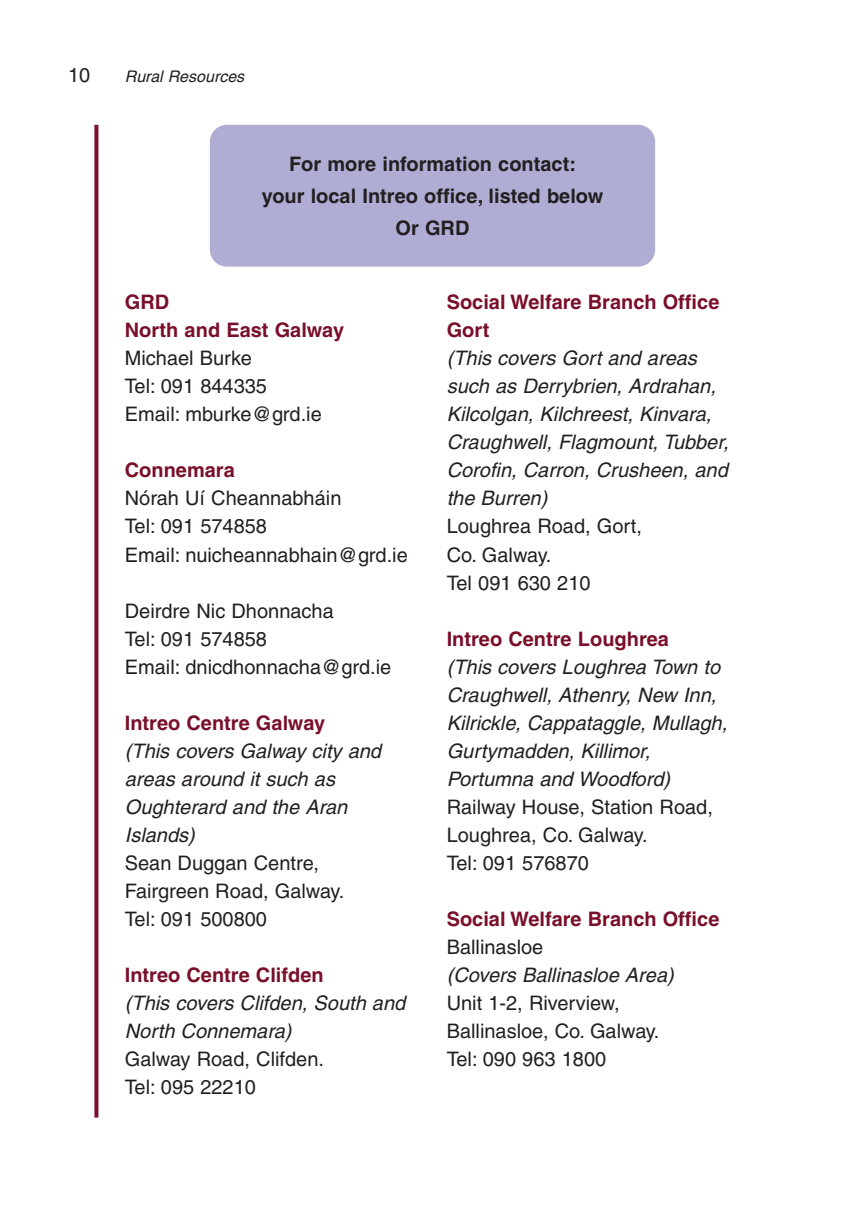
<style>
.page{position:relative;width:865px;height:1214px;background:#fff}
.page>*{position:absolute;margin:0;border:0;box-sizing:border-box;transform-origin:0 0}
.t1{font:italic 20px/28px "Helvetica";color:#231f20}
.t2{font:20px/28px "Helvetica";color:#231f20}
.t3{font:700 20px/32px "Helvetica";color:#231f20;text-align:center}
.t4{font:italic 16px "Helvetica";color:#231f20}
.s1{font-weight:700;color:#7a0f2a}
.s2{font-weight:700;font-style:normal;color:#7a0f2a}
.s3{font-style:normal}
.s4{font-style:italic}
</style>
<div class="page">
<svg style="left:94px;top:125px;width:4px;height:992px;background:#882840"></svg>
<div style="left:210px;top:125px;width:445px;height:141px;background:#b0add5;border-radius:17px"></div>
<p class="t2" style="left:68px;top:61px;width:24px">10</p>
<p class="t4" style="left:125px;top:67px;width:121px">Rural Resources</p>
<p class="t3" style="left:262px;top:148px;width:343px">For more information contact:<br>your local Intreo office, listed below<br>Or GRD</p>
<p class="t2" style="left:125px;top:288px;width:221px"><span class="s1">GRD<br>North and East Galway<br></span>Michael Burke<br>Tel: 091 844335<br>Email: mburke@grd.ie</p>
<p class="t2" style="left:125px;top:456px;width:284px"><span class="s1">Connemara<br></span>Nórah Uí Cheannabháin<br>Tel: 091 574858<br>Email: nuicheannabhain@grd.ie</p>
<p class="t2" style="left:125px;top:596px;width:268px">Deirdre Nic Dhonnacha<br>Tel: 091 574858<br>Email: dnicdhonnacha@grd.ie</p>
<p class="t1" style="left:125px;top:708px;width:258px"><span class="s2">Intreo Centre Galway<br></span>(This covers Galway city and areas around it such as<br>Oughterard and the Aran<br>Islands)<br><span class="s3">Sean Duggan Centre,<br>Fairgreen Road, Galway.<br>Tel: 091 500800</span></p>
<p class="t1" style="left:125px;top:960px;width:282px"><span class="s2">Intreo Centre Clifden<br></span>(This covers Clifden, South and<br>North Connemara)<br><span class="s3">Galway Road, Clifden.<br>Tel: 095 22210</span></p>
<p class="t1" style="left:446px;top:288px;width:283px"><span class="s2">Social Welfare Branch Office<br>Gort<br></span>(This covers Gort and areas such as Derrybrien, Ardrahan,<br>Kilcolgan, Kilchreest, Kinvara,<br>Craughwell, Flagmount, Tubber,<br>Corofin, Carron, Crusheen, and the Burren)<br><span class="s3">Loughrea Road, Gort,<br>Co. Galway.<br>Tel 091 630 210</span></p>
<p class="t1" style="left:446px;top:624px;width:282px"><span class="s2">Intreo Centre Loughrea<br></span>(This covers Loughrea Town to<br>Craughwell, Athenry, New Inn,<br>Kilrickle, Cappataggle, Mullagh,<br>Gurtymadden, Killimor,<br>Portumna and Woodford)<br><span class="s3">Railway House, Station Road,<br>Loughrea, Co. Galway.<br>Tel: 091 576870</span></p>
<p class="t2" style="left:446px;top:904px;width:274px"><span class="s1">Social Welfare Branch Office<br></span>Ballinasloe<br><span class="s4">(Covers Ballinasloe Area)<br></span>Unit 1-2, Riverview,<br>Ballinasloe, Co. Galway.<br>Tel: 090 963 1800</p>
</div>
